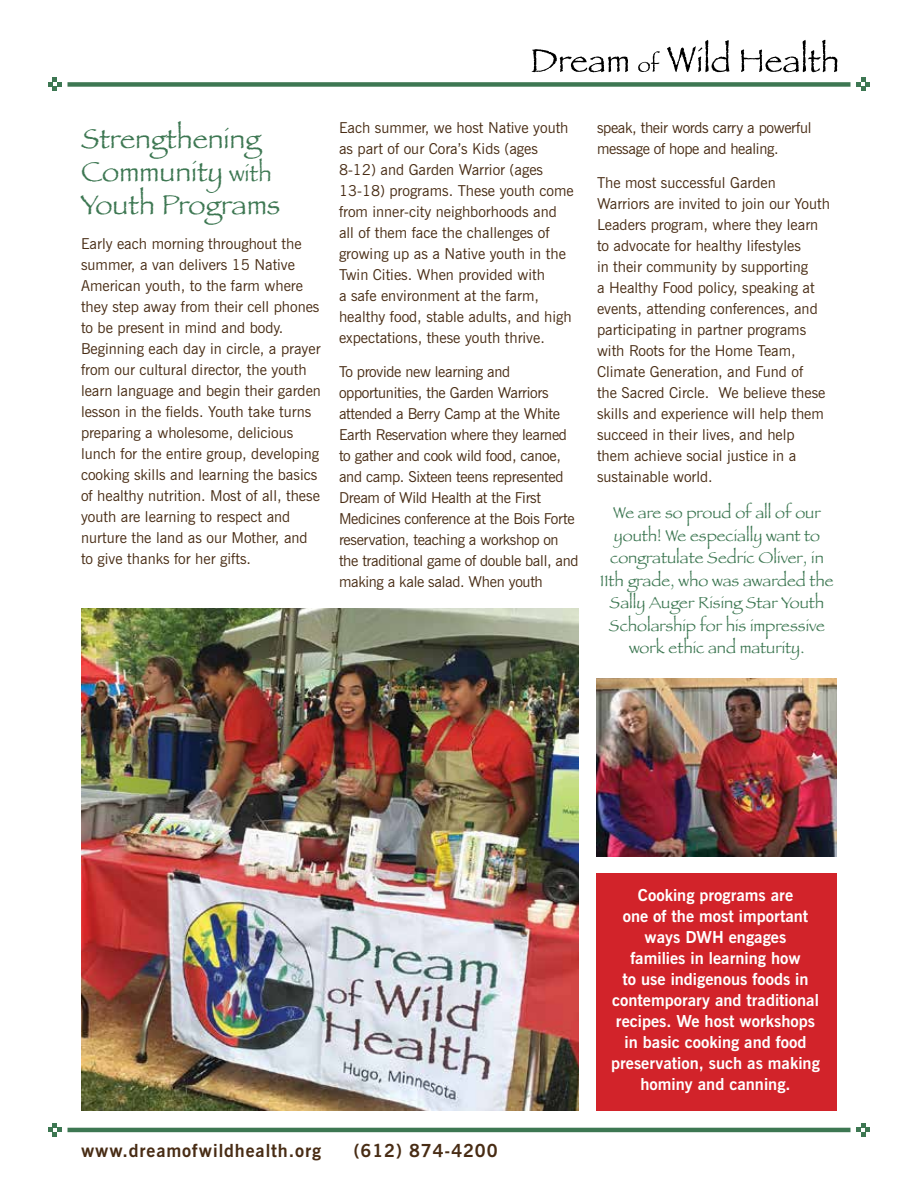
<style>
.page{position:relative;width:918px;height:1188px;background:#fff}
.page>*{position:absolute;margin:0;border:0;box-sizing:border-box;transform-origin:0 0}
.t1{font:28.5px/33px "Papyrus";color:#3d7752}
.t2{font:700 18px "News Gothic BT";letter-spacing:.05em;color:#482c14}
.t3{font:700 16.5px/21px "News Gothic BT";color:#fff;text-align:center}
.t4{font:16.5px/22.5px "Papyrus";color:#3d7752;text-align:center}
.t5{font:15px/21px "News Gothic BT";color:#482c14}
.t6{font:15px/21px "News Gothic BT";letter-spacing:-.02em;color:#482c14}
.s1{font-size:24px}
</style>
<div class="page">
<div style="left:596px;top:873px;width:241px;height:238px;background:#d2232a"></div>
<svg style="left:532px;top:49px;width:96px;height:23px"></svg>
<svg style="left:638px;top:51px;width:22px;height:21px"></svg>
<svg style="left:667px;top:40px;width:62px;height:32px"></svg>
<svg style="left:741px;top:40px;width:96px;height:32px"></svg>
<img style="left:81px;top:608px;width:498px;height:503px">
<hr style="left:68px;top:1128px;width:782px;height:4px;background:#3d7752">
<svg style="left:857px;top:1123px;width:13px;height:14px"></svg>
<svg style="left:48px;top:1123px;width:14px;height:14px"></svg>
<div style="left:68px;top:82px;width:782px;height:5px;background:#3d7752"></div>
<svg style="left:857px;top:78px;width:13px;height:13px"></svg>
<svg style="left:48px;top:78px;width:14px;height:13px"></svg>
<img style="left:596px;top:678px;width:241px;height:178px">
<h1 class="t1" style="left:81px;top:122px;width:201px">Strengthening<br>Community <span class="s1">with<br></span>Youth Programs</h1>
<p class="t5" style="left:81px;top:233px;width:241px">Early each morning throughout the summer, a van delivers 15 Native American youth, to the farm where they step away from their cell phones to be present in mind and body.<br>Beginning each day in circle, a prayer from our cultural director, the youth learn language and begin their garden lesson in the fields. Youth take turns preparing a wholesome, delicious lunch for the entire group, developing cooking skills and learning the basics of healthy nutrition. Most of all, these youth are learning to respect and nurture the land as our Mother, and to give thanks for her gifts.</p>
<p class="t5" style="left:339px;top:117px;width:236px">Each summer, we host Native youth as part of our Cora’s Kids (ages 8-12) and Garden Warrior (ages 13-18) programs. These youth come from inner-city neighborhoods and all of them face the challenges of growing up as a Native youth in the Twin Cities. When provided with<br>a safe environment at the farm, healthy food, stable adults, and high expectations, these youth thrive.</p>
<p class="t6" style="left:339px;top:362px;width:241px">To provide new learning and opportunities, the Garden Warriors attended a Berry Camp at the White Earth Reservation where they learned to gather and cook wild food, canoe, and camp. Sixteen teens represented Dream of Wild Health at the First Medicines conference at the Bois Forte reservation, teaching a workshop on the traditional game of double ball, and making a kale salad. When youth</p>
<p class="t6" style="left:597px;top:117px;width:216px">speak, their words carry a powerful message of hope and healing.</p>
<p class="t5" style="left:597px;top:173px;width:235px">The most successful Garden<br>Warriors are invited to join our Youth<br>Leaders program, where they learn to advocate for healthy lifestyles<br>in their community by supporting<br>a Healthy Food policy, speaking at events, attending conferences, and participating in partner programs with Roots for the Home Team,<br>Climate Generation, and Fund of<br>the Sacred Circle. We believe these skills and experience will help them succeed in their lives, and help them achieve social justice in a sustainable world.</p>
<p class="t4" style="left:600px;top:502px;width:235px">We are so proud of all of our youth! We especially want to congratulate Sedric Oliver, in<br>11th grade, who was awarded the<br>Sally Auger Rising Star Youth<br>Scholarship for his impressive work ethic and maturity.</p>
<p class="t2" style="left:81px;top:1139px;width:242px">www.dreamofwildhealth.org</p>
<p class="t2" style="left:354px;top:1139px;width:145px">(612) 874-4200</p>
<p class="t3" style="left:611px;top:885px;width:210px">Cooking programs are<br>one of the most important ways DWH engages<br>families in learning how<br>to use indigenous foods in contemporary and traditional recipes. We host workshops in basic cooking and food preservation, such as making hominy and canning.</p>
</div>
